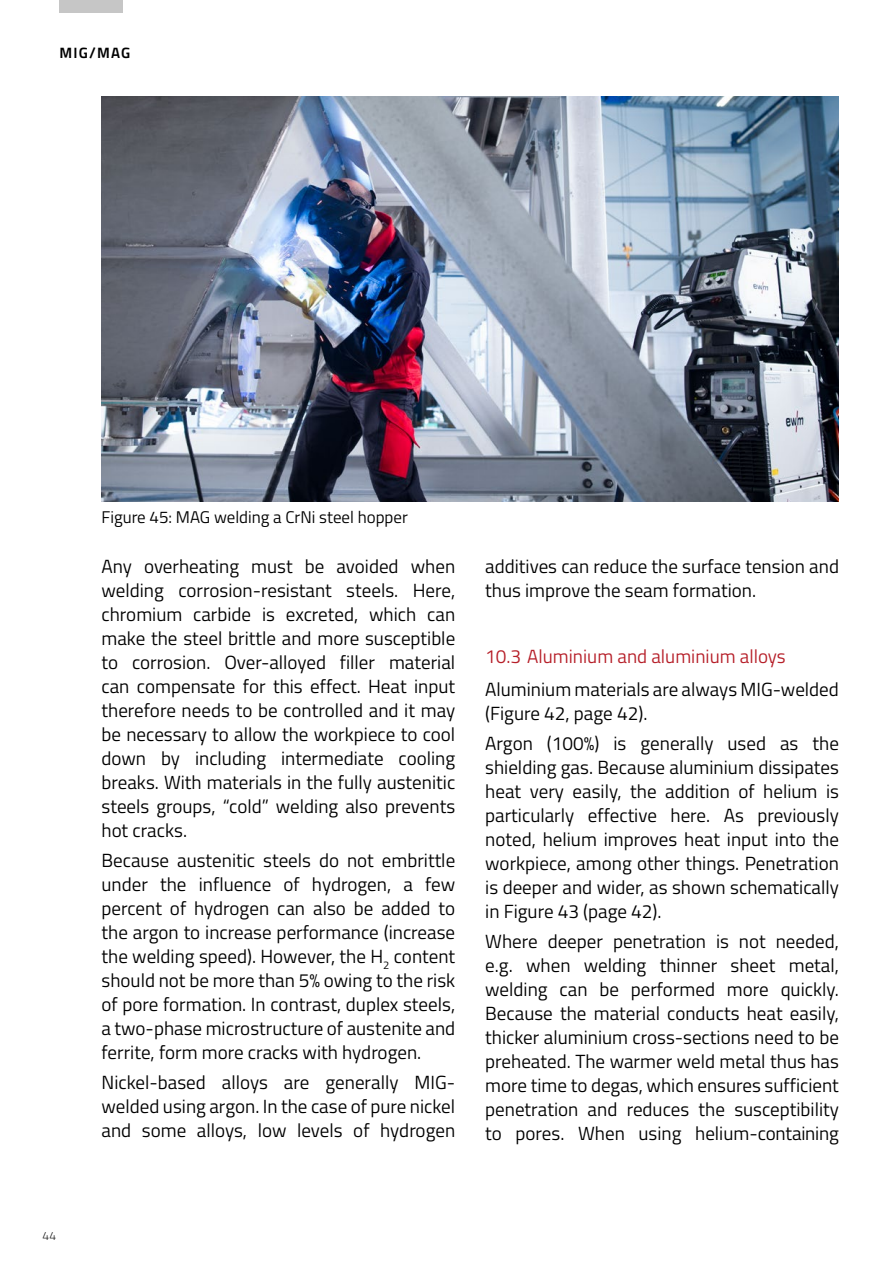
<style>
.page{position:relative;width:893px;height:1263px;background:#fff}
.page>*{position:absolute;margin:0;border:0;box-sizing:border-box;transform-origin:0 0}
.t1{font:19.05px/24px "Titillium Text";color:#000;text-align:justify}
.t2{font:19.05px "Titillium Text";color:#b61f29}
.t3{font:16.95px "Titillium Text";color:#000}
.t4{font:700 15px "Titillium Text";letter-spacing:.08em;color:#000}
.t5{font:300 12px "Titillium Text";color:#000}
</style>
<div class="page">
<div style="left:60px;top:0;width:63px;height:13px;background:#c6c6c6"></div>
<img style="left:101px;top:97px;width:738px;height:404px">
<p class="t4" style="left:60px;top:41px;width:72px">MIG/MAG</p>
<p class="t5" style="left:43px;top:1227px;width:15px">44</p>
<p class="t3" style="left:101px;top:505px;width:308px">Figure 45: MAG welding a CrNi steel hopper</p>
<p class="t1" style="left:101px;top:553px;width:355px">Any overheating must be avoided when welding corrosion-resistant steels. Here, chromium carbide is excreted, which can make the steel brittle and more susceptible to corrosion. Over-alloyed filler material can compensate for this effect. Heat input therefore needs to be controlled and it may be necessary to allow the workpiece to cool down by including intermediate cooling breaks. With materials in the fully austenitic steels groups, “cold” welding also prevents hot cracks.</p>
<p class="t1" style="left:101px;top:847px;width:355px">Because austenitic steels do not embrittle under the influence of hydrogen, a few percent of hydrogen can also be added to the argon to increase performance (increase the welding speed). However, the H<sub>2</sub> content should not be more than 5% owing to the risk of pore formation. In contrast, duplex steels, a two-phase microstructure of austenite and ferrite, form more cracks with hydrogen.</p>
<p class="t1" style="left:101px;top:1069px;width:355px">Nickel-based alloys are generally MIG&shy;welded using argon. In the case of pure nickel and some alloys, low levels of hydrogen</p>
<p class="t1" style="left:485px;top:553px;width:355px">additives can reduce the surface tension and thus improve the seam formation.</p>
<p class="t2" style="left:485px;top:643px;width:302px">10.3 Aluminium and aluminium alloys</p>
<p class="t1" style="left:485px;top:676px;width:355px">Aluminium materials are always MIG-welded (Figure 42, page 42).</p>
<p class="t1" style="left:485px;top:730px;width:355px">Argon (100%) is generally used as the shielding gas. Because aluminium dissipates heat very easily, the addition of helium is particularly effective here. As previously noted, helium improves heat input into the workpiece, among other things. Penetration is deeper and wider, as shown schematically in Figure 43 (page 42).</p>
<p class="t1" style="left:485px;top:928px;width:355px">Where deeper penetration is not needed, e.g. when welding thinner sheet metal, welding can be performed more quickly.<br>Because the material conducts heat easily, thicker aluminium cross-sections need to be preheated. The warmer weld metal thus has more time to degas, which ensures sufficient penetration and reduces the susceptibility to pores. When using helium-containing</p>
</div>
